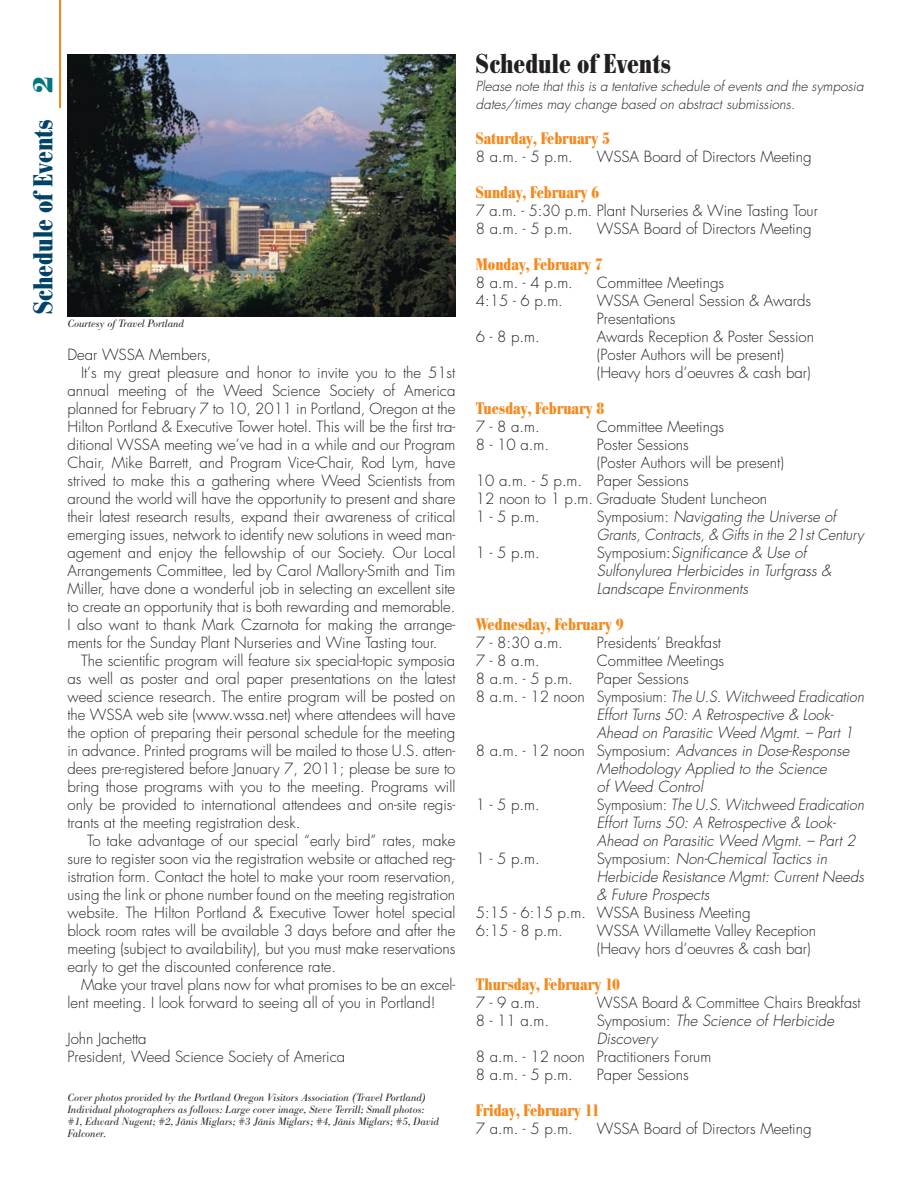
<style>
.page{position:relative;width:918px;height:1188px;background:#fff}
.page>*{position:absolute;margin:0;border:0;box-sizing:border-box;transform-origin:0 0}
.t1{font:700 condensed 27px "Bodoni BE";color:#004268}
.t2{font:700 condensed 27px "Bodoni BE";color:#231f20}
.t3{font:700 condensed 16.5px "Bodoni BE";color:#f38a1e}
.t4{font:300 15px/18px "Futura";color:#231f20}
.t5{font:italic 300 15px/18px "Futura";color:#231f20}
.t6{font:italic 300 15px/18px "Futura";color:#231f20;scale:.95 1}
.t7{font:300 15px "Futura";color:#231f20;scale:.96 1}
.t8{font:italic 300 13.5px/18px "Futura";color:#231f20}
.t9{font:italic 300 10.5px/12px "Bodoni BE";color:#231f20}
.s1{font-stretch:normal;color:#007584}
.s2{font-style:normal}
</style>
<div class="page">
<hr style="left:59px;top:0;width:2px;height:108px;background:#f38a1e">
<img style="left:68px;top:54px;width:388px;height:262px">
<h1 class="t1" style="left:33px;top:314px;width:239px;rotate:-90deg">Schedule of Events <span class="s1">2</span></h1>
<p class="t9" style="left:68px;top:319px;width:118px">Courtesy of Travel Portland</p>
<p class="t4" style="left:68px;top:347px;width:146px">Dear WSSA Members,</p>
<p class="t4" style="left:81px;top:365px;width:376px">It’s my great pleasure and honor to invite you to the 51st</p>
<p class="t4" style="left:68px;top:383px;width:389px">annual meeting of the Weed Science Society of America</p>
<p class="t4" style="left:68px;top:401px;width:390px">planned for February 7 to 10, 2011 in Portland, Oregon at the</p>
<p class="t4" style="left:68px;top:419px;width:389px">Hilton Portland &amp; Executive Tower hotel. This will be the first tra-</p>
<p class="t4" style="left:68px;top:437px;width:389px">ditional WSSA meeting we’ve had in a while and our Program</p>
<p class="t4" style="left:68px;top:455px;width:389px">Chair, Mike Barrett, and Program Vice-Chair, Rod Lym, have</p>
<p class="t4" style="left:68px;top:473px;width:389px">strived to make this a gathering where Weed Scientists from</p>
<p class="t4" style="left:68px;top:491px;width:389px">around the world will have the opportunity to present and share</p>
<p class="t4" style="left:68px;top:509px;width:389px">their latest research results, expand their awareness of critical</p>
<p class="t4" style="left:68px;top:527px;width:389px">emerging issues, network to identify new solutions in weed man-</p>
<p class="t4" style="left:68px;top:545px;width:389px">agement and enjoy the fellowship of our Society. Our Local</p>
<p class="t4" style="left:68px;top:563px;width:389px">Arrangements Committee, led by Carol Mallory-Smith and Tim</p>
<p class="t4" style="left:68px;top:581px;width:389px">Miller, have done a wonderful job in selecting an excellent site</p>
<p class="t4" style="left:68px;top:599px;width:389px">to create an opportunity that is both rewarding and memorable.</p>
<p class="t4" style="left:68px;top:617px;width:389px">I also want to thank Mark Czarnota for making the arrange-</p>
<p class="t4" style="left:68px;top:635px;width:371px">ments for the Sunday Plant Nurseries and Wine Tasting tour.</p>
<p class="t4" style="left:81px;top:653px;width:376px">The scientific program will feature six special-topic symposia</p>
<p class="t4" style="left:68px;top:671px;width:390px">as well as poster and oral paper presentations on the latest</p>
<p class="t4" style="left:68px;top:689px;width:389px">weed science research. The entire program will be posted on</p>
<p class="t4" style="left:68px;top:707px;width:389px">the WSSA web site (www.wssa.net) where attendees will have</p>
<p class="t4" style="left:68px;top:725px;width:389px">the option of preparing their personal schedule for the meeting</p>
<p class="t4" style="left:68px;top:743px;width:389px">in advance. Printed programs will be mailed to those U.S. atten-</p>
<p class="t4" style="left:68px;top:761px;width:389px">dees pre-registered before January 7, 2011; please be sure to</p>
<p class="t4" style="left:68px;top:779px;width:389px">bring those programs with you to the meeting. Programs will</p>
<p class="t4" style="left:68px;top:797px;width:389px">only be provided to international attendees and on-site regis-</p>
<p class="t4" style="left:68px;top:815px;width:234px">trants at the meeting registration desk.</p>
<p class="t4" style="left:87px;top:833px;width:370px">To take advantage of our special “early bird” rates, make</p>
<p class="t4" style="left:68px;top:851px;width:390px">sure to register soon via the registration website or attached reg-</p>
<p class="t4" style="left:68px;top:869px;width:389px">istration form. Contact the hotel to make your room reservation,</p>
<p class="t4" style="left:68px;top:887px;width:389px">using the link or phone number found on the meeting registration</p>
<p class="t4" style="left:68px;top:905px;width:389px">website. The Hilton Portland &amp; Executive Tower hotel special</p>
<p class="t4" style="left:68px;top:923px;width:389px">block room rates will be available 3 days before and after the</p>
<p class="t4" style="left:68px;top:941px;width:389px">meeting (subject to availability), but you must make reservations</p>
<p class="t4" style="left:68px;top:959px;width:270px">early to get the discounted conference rate.</p>
<p class="t4" style="left:81px;top:977px;width:376px">Make your travel plans now for what promises to be an excel-</p>
<p class="t4" style="left:68px;top:995px;width:370px">lent meeting. I look forward to seeing all of you in Portland!</p>
<p class="t4" style="left:68px;top:1031px;width:279px">John Jachetta<br>President, Weed Science Society of America</p>
<p class="t9" style="left:68px;top:1092px;width:373px">Cover photos provided by the Portland Oregon Visitors Association (Travel Portland)<br>Individual photographers as follows: Large cover image, Steve Terrill; Small photos: #1, Edward Nugent; #2, Jãnis Miglars; #3 Jãnis Miglars; #4, Jãnis Miglars; #5, David Falconer.</p>
<h1 class="t2" style="left:476px;top:54px;width:197px">Schedule of Events</h1>
<p class="t8" style="left:476px;top:79px;width:392px">Please note that this is a tentative schedule of events and the symposia dates/times may change based on abstract submissions.</p>
<p class="t3" style="left:476px;top:132px;width:136px">Saturday, February 5</p>
<p class="t4" style="left:476px;top:149px;width:98px">8 a.m. - 5 p.m.</p>
<p class="t4" style="left:597px;top:149px;width:216px">WSSA Board of Directors Meeting</p>
<p class="t3" style="left:476px;top:186px;width:125px">Sunday, February 6</p>
<p class="t4" style="left:476px;top:203px;width:343px">7 a.m. - 5:30 p.m. Plant Nurseries &amp; Wine Tasting Tour<br>8 a.m. - 5 p.m.</p>
<p class="t4" style="left:597px;top:221px;width:216px">WSSA Board of Directors Meeting</p>
<p class="t3" style="left:476px;top:258px;width:128px">Monday, February 7</p>
<p class="t4" style="left:476px;top:275px;width:98px">8 a.m. - 4 p.m.</p>
<p class="t4" style="left:597px;top:275px;width:129px">Committee Meetings</p>
<p class="t4" style="left:476px;top:293px;width:89px">4:15 - 6 p.m.</p>
<p class="t4" style="left:597px;top:293px;width:216px">WSSA General Session &amp; Awards<br>Presentations</p>
<p class="t4" style="left:476px;top:329px;width:65px">6 - 8 p.m.</p>
<p class="t4" style="left:597px;top:329px;width:219px">Awards Reception &amp; Poster Session (Poster Authors will be present) (Heavy hors d’oeuvres &amp; cash bar)</p>
<p class="t3" style="left:476px;top:402px;width:130px">Tuesday, February 8</p>
<p class="t4" style="left:476px;top:419px;width:65px">7 - 8 a.m.</p>
<p class="t4" style="left:597px;top:419px;width:129px">Committee Meetings</p>
<p class="t4" style="left:476px;top:437px;width:75px">8 - 10 a.m.</p>
<p class="t4" style="left:597px;top:437px;width:94px">Poster Sessions</p>
<p class="t4" style="left:597px;top:455px;width:189px">(Poster Authors will be present)</p>
<p class="t4" style="left:476px;top:473px;width:214px">10 a.m. - 5 p.m. Paper Sessions</p>
<p class="t4" style="left:476px;top:491px;width:293px">12 noon to 1 p.m. Graduate Student Luncheon</p>
<p class="t4" style="left:476px;top:509px;width:65px">1 - 5 p.m.</p>
<p class="t5" style="left:597px;top:509px;width:268px"><span class="s2">Sy m pos i u m :</span> Navigating the Universe of<br>Grants, Contracts, &amp; Gifts in the 21st Century</p>
<p class="t4" style="left:476px;top:545px;width:65px">1 - 5 p.m.</p>
<p class="t5" style="left:597px;top:545px;width:236px"><span class="s2">Sym pos i u m :</span> Significance &amp; Use of<br>Sulfonylurea Herbicides in Turfgrass &amp;<br>Landscape Environments</p>
<p class="t3" style="left:476px;top:618px;width:149px">Wednesday, February 9</p>
<p class="t4" style="left:476px;top:635px;width:89px">7 - 8:30 a.m.</p>
<p class="t4" style="left:597px;top:635px;width:126px">Presidents’ Breakfast</p>
<p class="t4" style="left:476px;top:653px;width:65px">7 - 8 a.m.</p>
<p class="t4" style="left:597px;top:653px;width:129px">Committee Meetings</p>
<p class="t4" style="left:476px;top:671px;width:98px">8 a.m. - 5 p.m.</p>
<p class="t4" style="left:597px;top:671px;width:93px">Paper Sessions</p>
<p class="t6" style="left:476px;top:689px;width:413px"><span class="s2">8 a . m . - 1 2 n oo n Sy m pos i u m :</span> The U.S. Witchweed Eradication</p>
<p class="t5" style="left:597px;top:707px;width:240px">Effort Turns 50: A Retrospective &amp; Look-</p>
<p class="t5" style="left:597px;top:725px;width:261px">Ahead on Parasitic Weed Mgmt. – Part 1</p>
<p class="t5" style="left:476px;top:743px;width:378px"><span class="s2">8 a . m . - 1 2 n oo n Sy m pos i u m :</span> Advances in Dose-Response</p>
<p class="t5" style="left:597px;top:761px;width:234px">Methodology Applied to the Science</p>
<p class="t5" style="left:597px;top:779px;width:110px">of Weed Control</p>
<p class="t4" style="left:476px;top:797px;width:65px">1 - 5 p.m.</p>
<p class="t6" style="left:597px;top:797px;width:285px"><span class="s2">Sy m p os i u m :</span> The U.S. Witchweed Eradication<br>Effort Turns 50: A Retrospective &amp; Look-<br>Ahead on Parasitic Weed Mgmt. – Part 2</p>
<p class="t4" style="left:476px;top:851px;width:65px">1 - 5 p.m.</p>
<p class="t5" style="left:597px;top:851px;width:271px"><span class="s2">Sy m pos i u m :</span> Non-Chemical Tactics in<br>Herbicide Resistance Mgmt: Current Needs &amp; Future Prospects</p>
<p class="t4" style="left:476px;top:905px;width:276px">5:15 - 6:15 p.m. WSSA Business Meeting<br>6:15 - 8 p.m.</p>
<p class="t4" style="left:597px;top:923px;width:221px">WSSA Willamette Valley Reception (Heavy hors d’oeuvres &amp; cash bar)</p>
<p class="t3" style="left:476px;top:978px;width:146px">Thursday, February 10</p>
<p class="t4" style="left:476px;top:995px;width:65px">7 - 9 a.m.</p>
<p class="t7" style="left:597px;top:996px;width:276px">WSSA Board &amp; Committee Chairs Breakfast</p>
<p class="t4" style="left:476px;top:1013px;width:75px">8 - 11 a.m.</p>
<p class="t5" style="left:597px;top:1013px;width:241px"><span class="s2">Sy m pos i u m :</span> The Science of Herbicide<br>Discovery</p>
<p class="t4" style="left:476px;top:1049px;width:237px">8 a.m. - 12 noon Practitioners Forum<br>8 a.m. - 5 p.m.</p>
<p class="t4" style="left:597px;top:1067px;width:93px">Paper Sessions</p>
<p class="t3" style="left:476px;top:1104px;width:125px">Friday, February 11</p>
<p class="t4" style="left:476px;top:1121px;width:98px">7 a.m. - 5 p.m.</p>
<p class="t4" style="left:597px;top:1121px;width:216px">WSSA Board of Directors Meeting</p>
</div>
